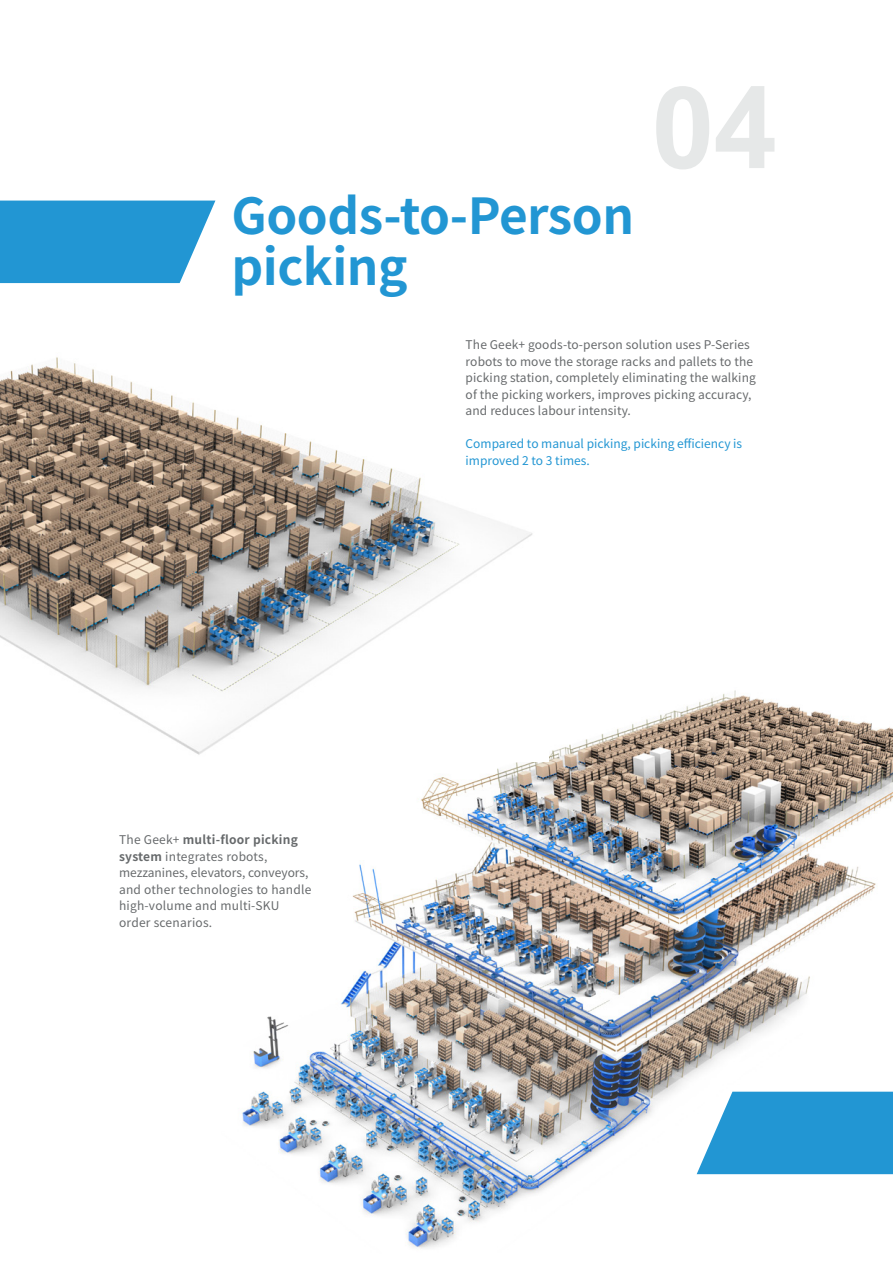
<style>
.page{position:relative;width:893px;height:1263px;background:#fff}
.page>*{position:absolute;margin:0;border:0;box-sizing:border-box;transform-origin:0 0}
.t1{font:700 114px "Arial";color:#e6e8e8}
.t2{font:700 49.5px/51px "Source Han Sans CN";letter-spacing:-.01em;color:#2296d3}
.t3{font:12px/16.5px "Source Han Sans CN";letter-spacing:.01em;color:#676a6c}
.t4{font:12px/16.5px "Source Han Sans CN";color:#2296d3}
.s1{font-weight:700}
</style>
<div class="page">
<img style="left:242px;top:690px;width:651px;height:559px">
<img style="left:0;top:357px;width:548px;height:405px">
<svg style="left:0;top:201px;width:215px;height:82px;background:#349ed6"></svg>
<svg style="left:697px;top:1092px;width:196px;height:82px;background:#37a0d7"></svg>
<h2 class="t2" style="left:231px;top:191px;width:404px">Goods-to-Person picking</h2>
<h1 class="t1" style="left:651px;top:53px;width:127px">04</h1>
<p class="t3" style="left:119px;top:832px;width:194px">The Geek+ <span class="s1">multi-floor picking system</span> integrates robots, mezzanines, elevators, conveyors, and other technologies to handle high-volume and multi-SKU order scenarios.</p>
<p class="t3" style="left:466px;top:337px;width:292px">The Geek+ goods-to-person solution uses P-Series robots to move the storage racks and pallets to the picking station, completely eliminating the walking of the picking workers, improves picking accuracy, and reduces labour intensity.</p>
<p class="t4" style="left:466px;top:436px;width:278px">Compared to manual picking, picking efficiency is improved 2 to 3 times.</p>
</div>
